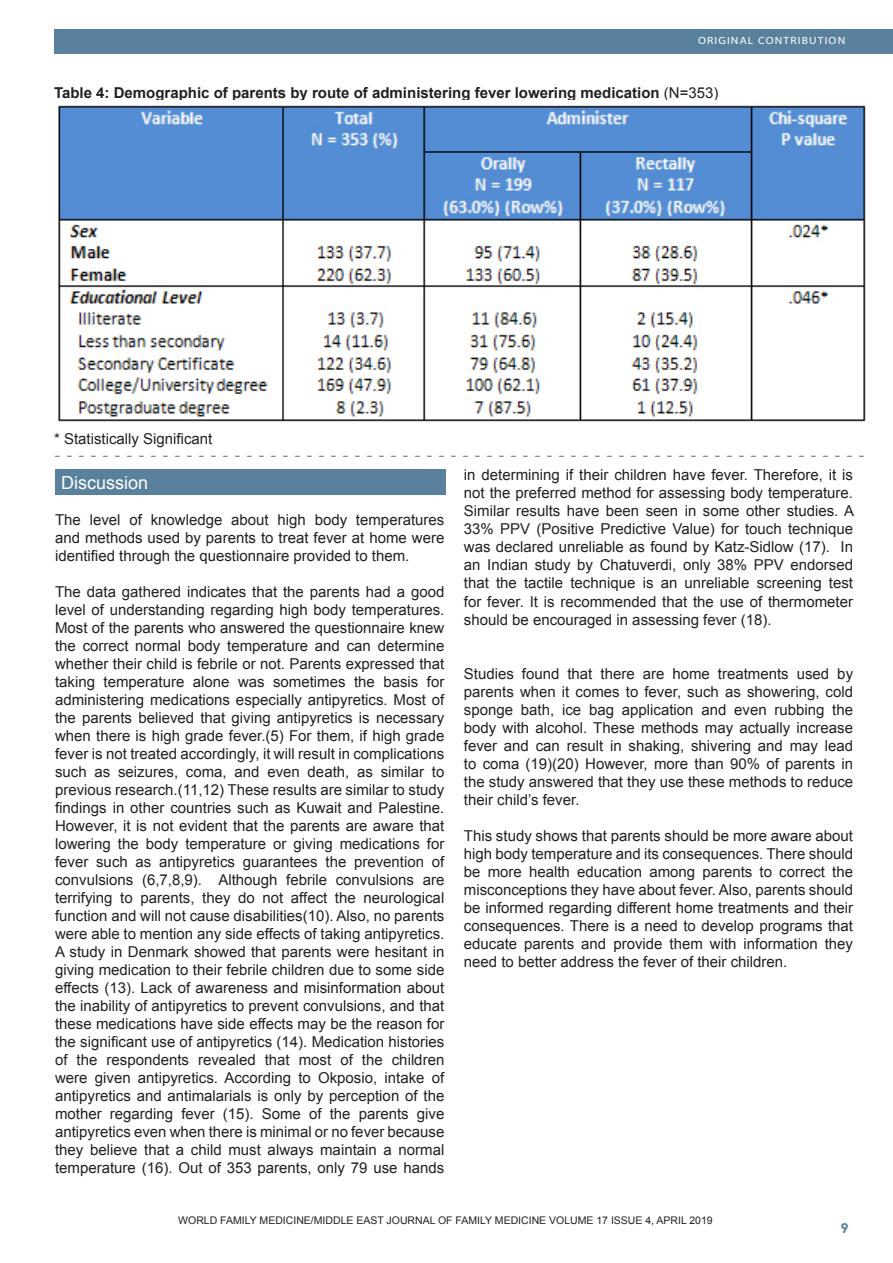
<style>
.page{position:relative;width:893px;height:1263px;background:#fff}
.page>*{position:absolute;margin:0;border:0;box-sizing:border-box;transform-origin:0 0}
.Footnote_Text{font:18px "Arial";color:#fff}
.Footnote_Text-2{font:15px/18px "Arial";color:#231f20;text-align:justify}
.Footnote_Text-3{font:700 15px "Arial";color:#231f20}
.Footnote_Text-4{font:10.5px "Arial";color:#231f20}
.t1{font:10.5px "Myriad";letter-spacing:.1em;color:#fff;scale:1.1 1}
.s1{font-weight:400}
</style>
<div class="page">
<div style="left:54px;top:30px;width:839px;height:24px;background:#59809c"></div>
<img style="left:58px;top:105px;width:808px;height:317px">
<svg style="left:55px;top:456px;width:809px;height:1px"></svg>
<div style="left:55px;top:470px;width:391px;height:25px;background:#59809c"></div>
<p class="t1" style="left:698px;top:35px;width:135px">ORIGINAL CONTRIBUTION</p>
<p class="Footnote_Text-3" style="left:54px;top:83px;width:666px">Table 4: Demographic of parents by route of administering fever lowering medication <span class="s1">(N=353)</span></p>
<p class="Footnote_Text-2" style="left:54px;top:430px;width:160px">* Statistically Significant</p>
<p class="Footnote_Text" style="left:61px;top:470px;width:89px">Discussion</p>
<p class="Footnote_Text-2" style="left:55px;top:510px;width:391px">The level of knowledge about high body temperatures and methods used by parents to treat fever at home were identified through the questionnaire provided to them.</p>
<p class="Footnote_Text-2" style="left:55px;top:582px;width:391px">The data gathered indicates that the parents had a good level of understanding regarding high body temperatures.<br>Most of the parents who answered the questionnaire knew the correct normal body temperature and can determine whether their child is febrile or not. Parents expressed that taking temperature alone was sometimes the basis for administering medications especially antipyretics. Most of the parents believed that giving antipyretics is necessary when there is high grade fever.(5) For them, if high grade fever is not treated accordingly, it will result in complications such as seizures, coma, and even death, as similar to previous research.(11,12) These results are similar to study findings in other countries such as Kuwait and Palestine.<br>However, it is not evident that the parents are aware that lowering the body temperature or giving medications for fever such as antipyretics guarantees the prevention of convulsions (6,7,8,9). Although febrile convulsions are terrifying to parents, they do not affect the neurological function and will not cause disabilities(10). Also, no parents were able to mention any side effects of taking antipyretics.<br>A study in Denmark showed that parents were hesitant in giving medication to their febrile children due to some side effects (13). Lack of awareness and misinformation about the inability of antipyretics to prevent convulsions, and that these medications have side effects may be the reason for the significant use of antipyretics (14). Medication histories of the respondents revealed that most of the children were given antipyretics. According to Okposio, intake of antipyretics and antimalarials is only by perception of the mother regarding fever (15). Some of the parents give antipyretics even when there is minimal or no fever because they believe that a child must always maintain a normal temperature (16). Out of 353 parents, only 79 use hands</p>
<p class="Footnote_Text-2" style="left:464px;top:466px;width:392px">in determining if their children have fever. Therefore, it is not the preferred method for assessing body temperature.<br>Similar results have been seen in some other studies. A 33% PPV (Positive Predictive Value) for touch technique was declared unreliable as found by Katz-Sidlow (17). In an Indian study by Chatuverdi, only 38% PPV endorsed that the tactile technique is an unreliable screening test for fever. It is recommended that the use of thermometer should be encouraged in assessing fever (18).</p>
<p class="Footnote_Text-2" style="left:464px;top:664px;width:391px">Studies found that there are home treatments used by parents when it comes to fever, such as showering, cold sponge bath, ice bag application and even rubbing the body with alcohol. These methods may actually increase fever and can result in shaking, shivering and may lead to coma (19)(20) However, more than 90% of parents in the study answered that they use these methods to reduce their child’s fever.</p>
<p class="Footnote_Text-2" style="left:464px;top:826px;width:391px">This study shows that parents should be more aware about high body temperature and its consequences. There should be more health education among parents to correct the misconceptions they have about fever. Also, parents should be informed regarding different home treatments and their consequences. There is a need to develop programs that educate parents and provide them with information they need to better address the fever of their children.</p>
<p class="Footnote_Text-4" style="left:162px;top:1214px;width:569px">WORLD FAMILY MEDICINE/MIDDLE EAST JOURNAL OF FAMILY MEDICINE VOLUME 15 ISSUE10, DECEMBER 2017</p>
<p class="Footnote_Text-4" style="left:178px;top:1214px;width:536px">WORLD FAMILY MEDICINE/MIDDLE EAST JOURNAL OF FAMILY MEDICINE VOLUME 17 ISSUE 4, APRIL 2019</p>
</div>
